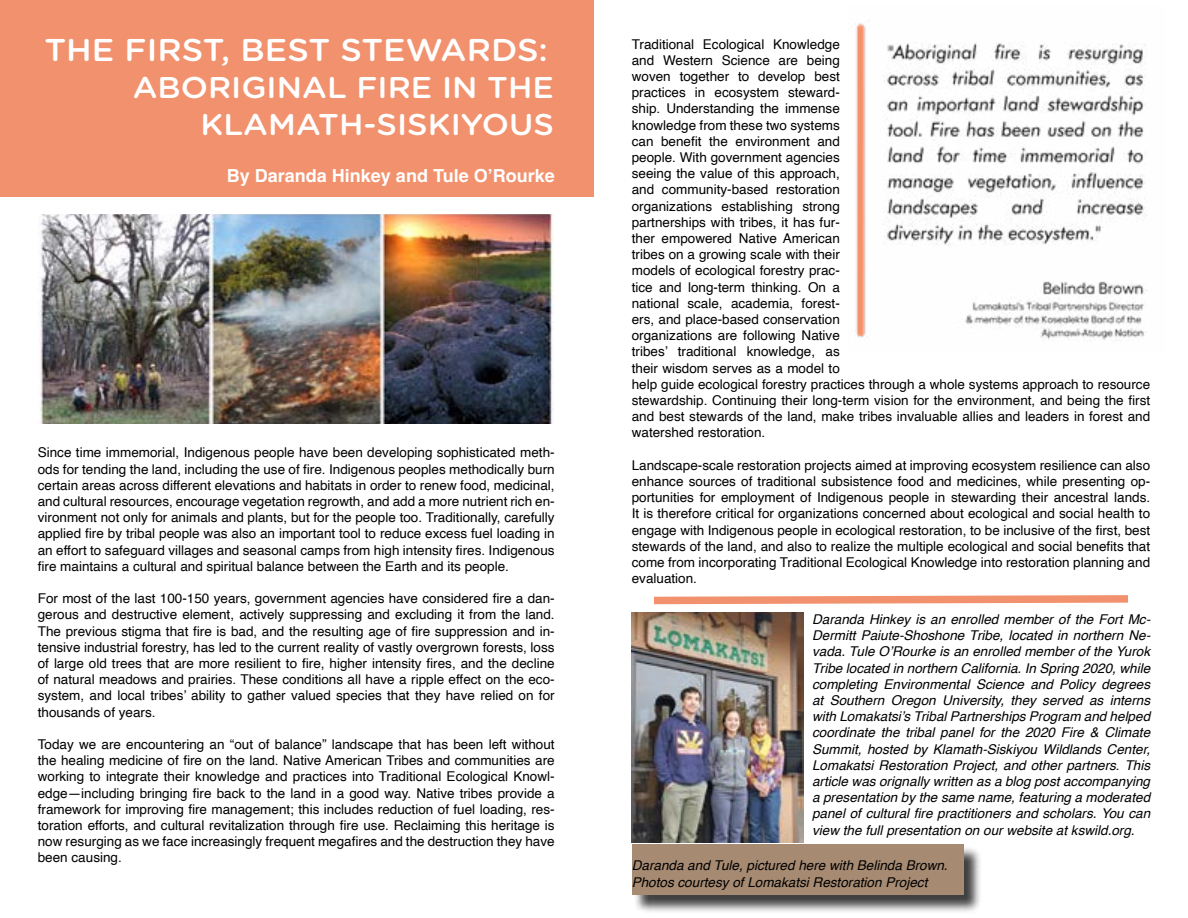
<style>
.page{position:relative;width:1188px;height:918px;background:#fff}
.page>*{position:absolute;margin:0;border:0;box-sizing:border-box;transform-origin:0 0}
.t1{font:500 31.5px "Gotham Rounded";color:#fff;scale:1.07 1}
.t2{font:500 30px/37.5px "Gotham Rounded";color:#fff;text-align:right;scale:1.07 1}
.t3{font:700 18px "Helvetica";color:#fff}
.t4{font:13.5px/16.2px "Helvetica";color:#000;text-align:justify}
.t5{font:italic 13.5px/16.2px "Helvetica";color:#000;text-align:justify}
.s1{font-style:normal}
</style>
<div class="page">
<div style="left:0;top:0;width:594px;height:196px;background:#f2916d"></div>
<img style="left:40px;top:214px;width:514px;height:210px">
<img style="left:855px;top:23px;width:292px;height:317px">
<svg style="left:654px;top:595px;width:474px;height:10px"></svg>
<img style="left:632px;top:612px;width:171px;height:231px">
<div style="left:634px;top:847px;width:348px;height:67px;background:#000;opacity:.75"></div>
<div style="left:632px;top:844px;width:331px;height:51px;background:#a68a72"></div>
<h1 class="t1" style="left:44px;top:27px;width:472px">THE FIRST, BEST STEWARDS:</h1>
<h2 class="t2" style="left:133px;top:67px;width:395px">ABORIGINAL FIRE IN THE<br>KLAMATH-SISKIYOUS</h2>
<h3 class="t3" style="left:227px;top:165px;width:329px">By Daranda Hinkey and Tule O’Rourke</h3>
<p class="t4" style="left:38px;top:445px;width:518px">Since time immemorial, Indigenous people have been developing sophisticated meth&shy;ods for tending the land, including the use of fire. Indigenous peoples methodically burn certain areas across different elevations and habitats in order to renew food, medicinal, and cultural resources, encourage vegetation regrowth, and add a more nutrient rich en&shy;vironment not only for animals and plants, but for the people too. Traditionally, carefully applied fire by tribal people was also an important tool to reduce excess fuel loading in an effort to safeguard villages and seasonal camps from high intensity fires. Indigenous fire maintains a cultural and spiritual balance between the Earth and its people.</p>
<p class="t4" style="left:38px;top:591px;width:518px">For most of the last 100-150 years, government agencies have considered fire a dan&shy;gerous and destructive element, actively suppressing and excluding it from the land.<br>The previous stigma that fire is bad, and the resulting age of fire suppression and in&shy;tensive industrial forestry, has led to the current reality of vastly overgrown forests, loss of large old trees that are more resilient to fire, higher intensity fires, and the decline of natural meadows and prairies. These conditions all have a ripple effect on the eco&shy;system, and local tribes’ ability to gather valued species that they have relied on for thousands of years.</p>
<p class="t4" style="left:38px;top:737px;width:518px">Today we are encountering an “out of balance” landscape that has been left without the healing medicine of fire on the land. Native American Tribes and communities are working to integrate their knowledge and practices into Traditional Ecological Knowl&shy;edge—including bringing fire back to the land in a good way. Native tribes provide a framework for improving fire management; this includes reduction of fuel loading, res&shy;toration efforts, and cultural revitalization through fire use. Reclaiming this heritage is now resurging as we face increasingly frequent megafires and the destruction they have been causing.</p>
<p class="t4" style="left:632px;top:36px;width:520px;text-align:left">Traditional Ecological Knowledge<br>and Western Science are being<br>woven together to develop best<br>practices in ecosystem steward-<br>ship. Understanding the immense<br>knowledge from these two systems<br>can benefit the environment and<br>people. With government agencies<br>seeing the value of this approach,<br>and community-based restoration<br>organizations establishing strong<br>partnerships with tribes, it has fur-<br>ther empowered Native American<br>tribes on a growing scale with their<br>models of ecological forestry prac-<br>tice and long-term thinking. On a<br>national scale, academia, forest-<br>ers, and place-based conservation<br>organizations are following Native<br>tribes’ traditional knowledge, as<br>their wisdom serves as a model to<br>help guide ecological forestry practices through a whole systems approach to resource stewardship. Continuing their long-term vision for the environment, and being the first and best stewards of the land, make tribes invaluable allies and leaders in forest and watershed restoration.</p>
<p class="t4" style="left:632px;top:457px;width:520px">Landscape-scale restoration projects aimed at improving ecosystem resilience can also enhance sources of traditional subsistence food and medicines, while presenting op&shy;portunities for employment of Indigenous people in stewarding their ancestral lands.<br>It is therefore critical for organizations concerned about ecological and social health to engage with Indigenous people in ecological restoration, to be inclusive of the first, best stewards of the land, and also to realize the multiple ecological and social benefits that come from incorporating Traditional Ecological Knowledge into restoration planning and evaluation.</p>
<p class="t5" style="left:812px;top:611px;width:340px">Daranda Hinkey is an enrolled member of the Fort Mc-Dermitt Paiute-Shoshone Tribe, located in northern Ne&shy;vada. Tule O’Rourke is an enrolled member of the Yurok Tribe located in northern California. In Spring 2020, while completing Environmental Science and Policy degrees at Southern Oregon University, they served as interns with Lomakatsi’s Tribal Partnerships Program and helped coordinate the tribal panel for the 2020 Fire &amp; Climate Summit, hosted by Klamath-Siskiyou Wildlands Center, Lomakatsi Restoration Project, and other partners<span class="s1">.</span> This article was orignally written as a blog post accompanying a presentation by the same name, featuring a moderated panel of cultural fire practitioners and scholars. You can view the full presentation on our website at kswild.org.</p>
<p class="t5" style="left:632px;top:858px;width:317px">Daranda and Tule, pictured here with Belinda Brown.<br>Photos courtesy of Lomakatsi Restoration Project</p>
</div>
